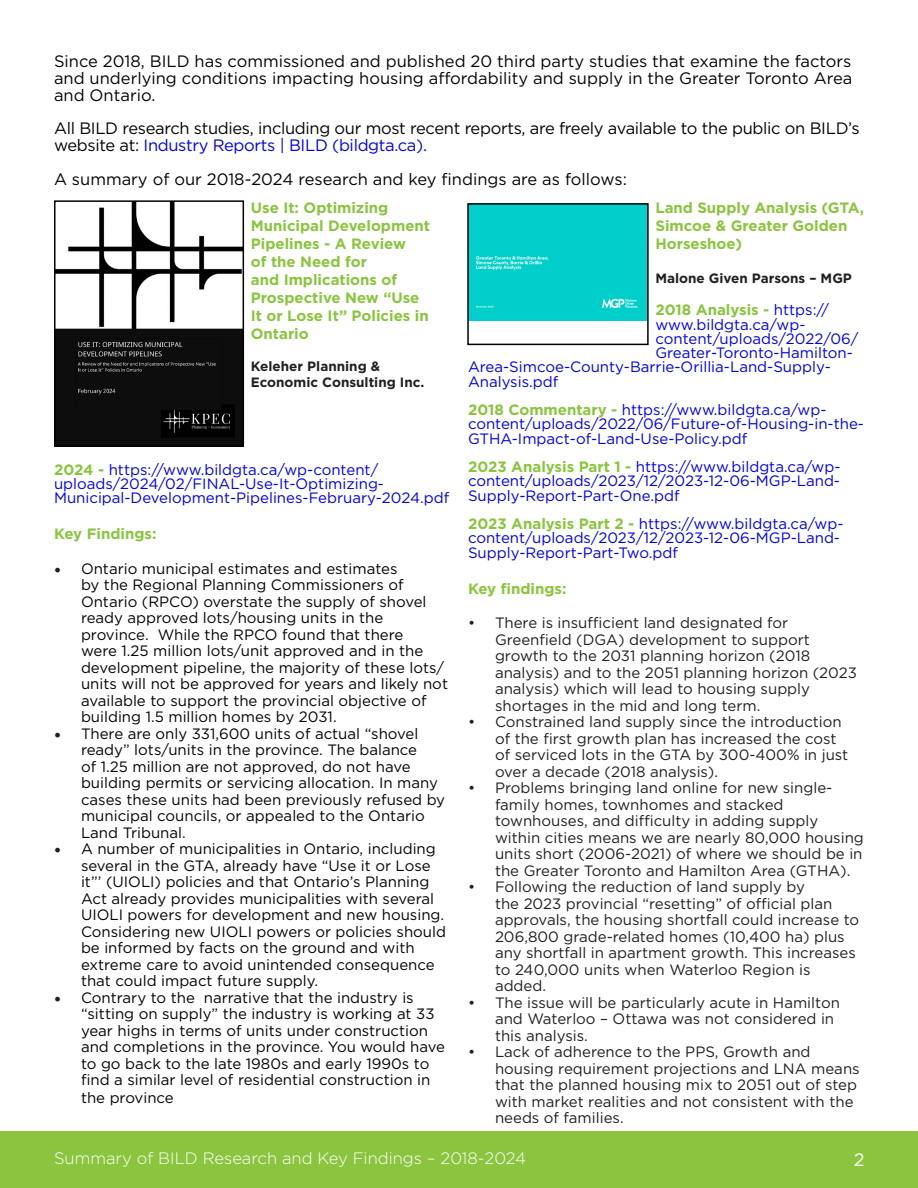
<style>
.page{position:relative;width:918px;height:1188px;background:#fff}
.page>*{position:absolute;margin:0;border:0;box-sizing:border-box;transform-origin:0 0}
.t1{font:18px "Gotham";color:#fff}
.t2{font:16.5px/16.8px "Gotham";letter-spacing:-.02em;color:#040503;text-align:justify}
.t3{font:16.5px "Gotham";color:#040503}
.t4{font:300 16.5px "Gotham";color:#fff}
.t5{font:15px/16.5px "Gotham";color:#040503}
.t6{font:15px/16.5px "Gotham";color:#231f20}
.t7{font:15px/14.2px "Gotham";color:#00e}
.t8{font:700 15px/18px "Gotham";color:#8bc53f}
.t9{font:700 13.5px/16.2px "Gotham";color:#231f20}
.s1{color:#00e}
.s2{font-weight:400;color:#00e}
.s3{font-weight:700;color:#8bc53f}
.s4{font-family:"Minion Pro";font-size:18px;color:#231f20}
</style>
<div class="page">
<div style="left:0;top:1132px;width:918px;height:56px;background:#8bc53f"></div>
<div style="left:470px;top:206px;width:176px;height:114px;background:#01cfcb"></div>
<div style="left:467px;top:203px;width:182px;height:142px;border:2px solid #000"></div>
<img style="left:57px;top:203px;width:184px;height:241px">
<div style="left:54px;top:200px;width:190px;height:247px;border:2px solid #000"></div>
<p class="t2" style="left:54px;top:53px;width:800px">Since 2018, BILD has commissioned and published 20 third party studies that examine the factors and underlying conditions impacting housing affordability and supply in the Greater Toronto Area and Ontario.</p>
<p class="t2" style="left:54px;top:120px;width:807px">All BILD research studies, including our most recent reports, are freely available to the public on BILD’s website at: <span class="s1">Industry Reports | BILD (bildgta.ca).</span></p>
<p class="t3" style="left:54px;top:168px;width:574px">A summary of our 2018-2024 research and key findings are as follows:</p>
<p class="t8" style="left:251px;top:198px;width:181px">Use It: Optimizing<br>Municipal Development<br>Pipelines - A Review<br>of the Need for<br>and Implications of<br>Prospective New “Use<br>It or Lose It” Policies in<br>Ontario</p>
<p class="t9" style="left:251px;top:358px;width:175px">Keleher Planning &amp;<br>Economic Consulting Inc.</p>
<p class="t8" style="left:655px;top:198px;width:210px">Land Supply Analysis (GTA,<br>Simcoe &amp; Greater Golden<br>Horseshoe)</p>
<p class="t9" style="left:655px;top:270px;width:198px">Malone Given Parsons – MGP</p>
<p class="t8" style="left:655px;top:301px;width:175px">2018 Analysis - <span class="s2">https://</span></p>
<p class="t7" style="left:655px;top:317px;width:152px">www.bildgta.ca/wp-</p>
<p class="t7" style="left:655px;top:331px;width:204px">content/uploads/2022/06/</p>
<p class="t7" style="left:655px;top:345px;width:199px">Greater-Toronto-Hamilton-</p>
<p class="t7" style="left:468px;top:360px;width:364px">Area-Simcoe-County-Barrie-Orillia-Land-Supply-</p>
<p class="t7" style="left:468px;top:374px;width:92px">Analysis.pdf</p>
<p class="t7" style="left:468px;top:402px;width:398px"><span class="s3">2018 Commentary -</span> https://www.bildgta.ca/wp&shy;content/uploads/2022/06/Future-of-Housing-in-the-<br>GTHA-Impact-of-Land-Use-Policy.pdf</p>
<p class="t7" style="left:468px;top:459px;width:374px;text-align:justify"><span class="s3">2023 Analysis Part 1 -</span> https://www.bildgta.ca/wp&shy;content/uploads/2023/12/2023-12-06-MGP-Land-Supply-Report-Part-One.pdf</p>
<p class="t7" style="left:468px;top:516px;width:377px"><span class="s3">2023 Analysis Part 2 -</span> https://www.bildgta.ca/wp&shy;content/uploads/2023/12/2023-12-06-MGP-Land-<br>Supply-Report-Part-Two.pdf</p>
<p class="t8" style="left:468px;top:579px;width:100px">Key findings:</p>
<p class="t6" style="left:495px;top:614px;width:364px;text-indent:-27px">• There is insufficient land designated for Greenfield (DGA) development to support growth to the 2031 planning horizon (2018 analysis) and to the 2051 planning horizon (2023 analysis) which will lead to housing supply shortages in the mid and long term.</p>
<p class="t6" style="left:495px;top:713px;width:355px;text-indent:-27px">• Constrained land supply since the introduction of the first growth plan has increased the cost of serviced lots in the GTA by 300-400% in just over a decade (2018 analysis).</p>
<p class="t6" style="left:495px;top:779px;width:370px;text-indent:-27px">• Problems bringing land online for new single&shy;family homes, townhomes and stacked townhouses, and difficulty in adding supply within cities means we are nearly 80,000 housing units short (2006-2021) of where we should be in the Greater Toronto and Hamilton Area (GTHA).</p>
<p class="t6" style="left:495px;top:878px;width:366px;text-indent:-27px">• Following the reduction of land supply by<br>the 2023 provincial “resetting” of official plan approvals, the housing shortfall could increase to 206,800 grade-related homes (10,400 ha) plus any shortfall in apartment growth. This increases to 240,000 units when Waterloo Region is added.</p>
<p class="t6" style="left:495px;top:994px;width:346px;text-indent:-27px">• The issue will be particularly acute in Hamilton and Waterloo – Ottawa was not considered in this analysis.</p>
<p class="t6" style="left:495px;top:1043px;width:366px;text-indent:-27px">• Lack of adherence to the PPS, Growth and housing requirement projections and LNA means that the planned housing mix to 2051 out of step with market realities and not consistent with the needs of families.</p>
<p class="t7" style="left:54px;top:462px;width:397px"><span class="s3">2024 -</span> https://www.bildgta.ca/wp-content/ uploads/2024/02/FINAL-Use-It-Optimizing-<br>Municipal-Development-Pipelines-February-2024.pdf</p>
<p class="t8" style="left:54px;top:525px;width:104px">Key Findings:</p>
<p class="t5" style="left:81px;top:560px;width:369px;text-indent:-27px"><span class="s4">•</span> Ontario municipal estimates and estimates<br>by the Regional Planning Commissioners of Ontario (RPCO) overstate the supply of shovel ready approved lots/housing units in the province. While the RPCO found that there<br>were 1.25 million lots/unit approved and in the development pipeline, the majority of these lots/ units will not be approved for years and likely not available to support the provincial objective of building 1.5 million homes by 2031.</p>
<p class="t5" style="left:81px;top:725px;width:366px;text-indent:-27px"><span class="s4">•</span> There are only 331,600 units of actual “shovel ready” lots/units in the province. The balance<br>of 1.25 million are not approved, do not have building permits or servicing allocation. In many cases these units had been previously refused by municipal councils, or appealed to the Ontario Land Tribunal.</p>
<p class="t5" style="left:81px;top:840px;width:367px;text-indent:-27px"><span class="s4">•</span> A number of municipalities in Ontario, including several in the GTA, already have “Use it or Lose it”’ (UIOLI) policies and that Ontario’s Planning Act already provides municipalities with several UIOLI powers for development and new housing.<br>Considering new UIOLI powers or policies should be informed by facts on the ground and with extreme care to avoid unintended consequence that could impact future supply.</p>
<p class="t5" style="left:81px;top:989px;width:366px;text-indent:-27px"><span class="s4">•</span> Contrary to the narrative that the industry is “sitting on supply” the industry is working at 33 year highs in terms of units under construction and completions in the province. You would have to go back to the late 1980s and early 1990s to find a similar level of residential construction in</p>
<p class="t5" style="left:81px;top:1089px;width:94px">the province</p>
<p class="t4" style="left:54px;top:1148px;width:474px">Summary of BILD Research and Key Findings – 2018-2024</p>
<p class="t1" style="left:854px;top:1148px;width:12px">2</p>
</div>
